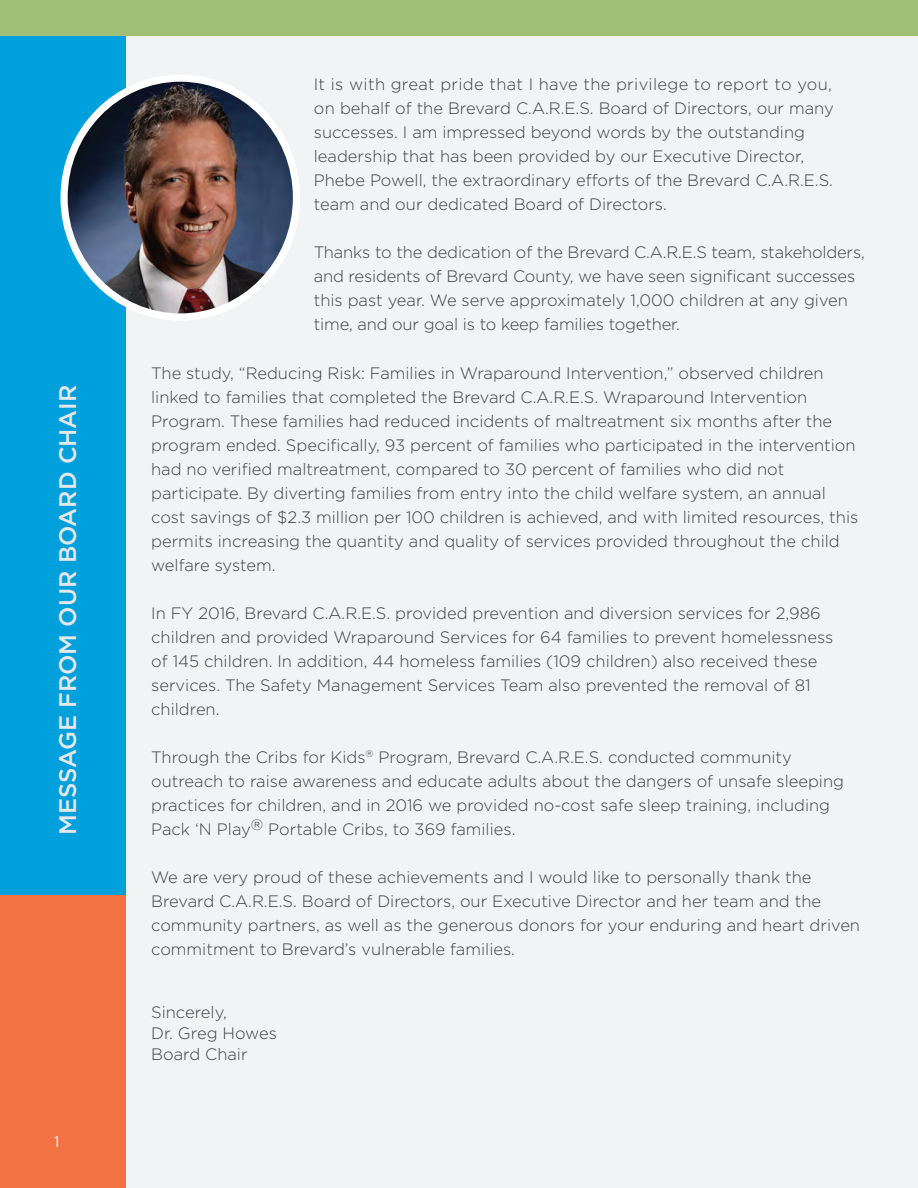
<style>
.page{position:relative;width:918px;height:1188px;background:#f2f3f4}
.page>*{position:absolute;margin:0;border:0;box-sizing:border-box;transform-origin:0 0}
.t1{font:500 24px "Gotham";color:#e6e7e9}
.t2{font:300 16.5px/24px "Gotham";color:#3e3e3f}
.t3{font:15px "Gotham";color:#fff}
</style>
<div class="page">
<div style="left:0;top:32px;width:125px;height:874px;background:#00a0dd"></div>
<div style="left:0;top:895px;width:125px;height:293px;background:#f37242"></div>
<img style="left:64px;top:78px;width:228px;height:239px">
<div style="left:60px;top:75px;width:240px;height:246px;border:7px solid #fff;border-radius:50%"></div>
<div style="left:0;top:0;width:918px;height:36px;background:#9fc076"></div>
<h1 class="t1" style="left:54px;top:835px;width:452px;rotate:-90deg">MESSAGE FROM OUR BOARD CHAIR</h1>
<p class="t3" style="left:54px;top:1133px;width:7px">1</p>
<p class="t2" style="left:314px;top:72px;width:522px">It is with great pride that I have the privilege to report to you, on behalf of the Brevard C.A.R.E.S. Board of Directors, our many successes. I am impressed beyond words by the outstanding leadership that has been provided by our Executive Director, Phebe Powell, the extraordinary efforts of the Brevard C.A.R.E.S. team and our dedicated Board of Directors.</p>
<p class="t2" style="left:314px;top:240px;width:553px">Thanks to the dedication of the Brevard C.A.R.E.S team, stakeholders, and residents of Brevard County, we have seen significant successes this past year. We serve approximately 1,000 children at any given time, and our goal is to keep families together.</p>
<p class="t2" style="left:151px;top:361px;width:709px">The study, “Reducing Risk: Families in Wraparound Intervention,” observed children linked to families that completed the Brevard C.A.R.E.S. Wraparound Intervention Program. These families had reduced incidents of maltreatment six months after the program ended. Specifically, 93 percent of families who participated in the intervention had no verified maltreatment, compared to 30 percent of families who did not participate. By diverting families from entry into the child welfare system, an annual cost savings of $2.3 million per 100 children is achieved, and with limited resources, this permits increasing the quantity and quality of services provided throughout the child welfare system.</p>
<p class="t2" style="left:151px;top:601px;width:684px">In FY 2016, Brevard C.A.R.E.S. provided prevention and diversion services for 2,986 children and provided Wraparound Services for 64 families to prevent homelessness of 145 children. In addition, 44 homeless families (109 children) also received these services. The Safety Management Services Team also prevented the removal of 81 children.</p>
<p class="t2" style="left:151px;top:745px;width:694px">Through the Cribs for Kids<sup>®</sup> Program, Brevard C.A.R.E.S. conducted community outreach to raise awareness and educate adults about the dangers of unsafe sleeping practices for children, and in 2016 we provided no-cost safe sleep training, including Pack ‘N Play<sup>®</sup> Portable Cribs, to 369 families.</p>
<p class="t2" style="left:151px;top:865px;width:710px">We are very proud of these achievements and I would like to personally thank the Brevard C.A.R.E.S. Board of Directors, our Executive Director and her team and the community partners, as well as the generous donors for your enduring and heart driven commitment to Brevard’s vulnerable families.</p>
<p class="t2" style="left:151px;top:1001px;width:127px;line-height:21px">Sincerely,<br>Dr. Greg Howes<br>Board Chair</p>
</div>
